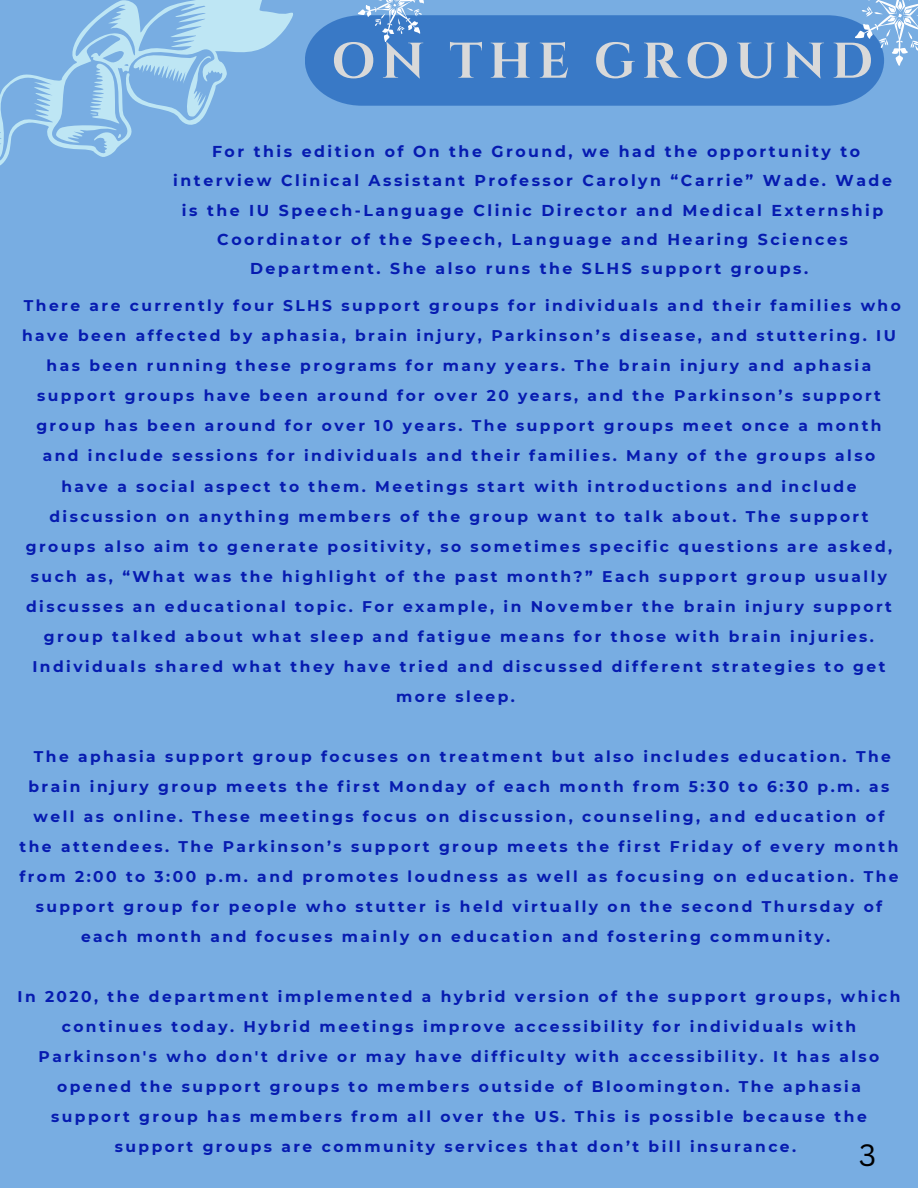
<style>
.page{position:relative;width:918px;height:1188px;background:#78ade2}
.page>*{position:absolute;margin:0;border:0;box-sizing:border-box;transform-origin:0 0}
.t1{font:700 50.1px "Cinzel";letter-spacing:.12em;color:#d9d9d9}
.t2{font:30px "Canva Sans";color:#000}
.t3{font:700 15.75px/29.2px "Montserrat";letter-spacing:.16em;color:#061bb0;text-align:center}
.t4{font:700 15.45px/30.2px "Montserrat";letter-spacing:.16em;color:#061bb0;text-align:center}
</style>
<div class="page">
<div style="left:319px;top:15px;width:565px;height:91px;background:#3979c6"></div>
<svg style="left:0;top:0;width:319px;height:166px"></svg>
<svg style="left:851px;top:0;width:67px;height:66px"></svg>
<svg style="left:356px;top:0;width:77px;height:42px"></svg>
<p class="t1" style="left:331px;top:29px;width:543px">ON THE GROUND</p>
<p class="t3" style="left:173px;top:137px;width:720px">For this edition of On the Ground, we had the opportunity to interview Clinical Assistant Professor Carolyn “Carrie” Wade. Wade is the IU Speech-Language Clinic Director and Medical Externship Coordinator of the Speech, Language and Hearing Sciences Department. She also runs the SLHS support groups.</p>
<p class="t4" style="left:24px;top:290px;width:879px">There are currently four SLHS support groups for individuals and their families who</p>
<p class="t4" style="left:22px;top:320px;width:875px">have been affected by aphasia, brain injury, Parkinson’s disease, and stuttering. IU</p>
<p class="t4" style="left:47px;top:350px;width:826px">has been running these programs for many years. The brain injury and aphasia</p>
<p class="t4" style="left:37px;top:381px;width:845px">support groups have been around for over 20 years, and the Parkinson’s support</p>
<p class="t4" style="left:36px;top:411px;width:847px">group has been around for over 10 years. The support groups meet once a month</p>
<p class="t4" style="left:43px;top:441px;width:834px">and include sessions for individuals and their families. Many of the groups also</p>
<p class="t4" style="left:61px;top:471px;width:797px">have a social aspect to them. Meetings start with introductions and include</p>
<p class="t4" style="left:49px;top:501px;width:821px">discussion on anything members of the group want to talk about. The support</p>
<p class="t4" style="left:26px;top:531px;width:868px">groups also aim to generate positivity, so sometimes specific questions are asked,</p>
<p class="t4" style="left:31px;top:561px;width:858px">such as, “What was the highlight of the past month?” Each support group usually</p>
<p class="t4" style="left:26px;top:591px;width:867px">discusses an educational topic. For example, in November the brain injury support</p>
<p class="t4" style="left:44px;top:621px;width:832px">group talked about what sleep and fatigue means for those with brain injuries.</p>
<p class="t4" style="left:32px;top:652px;width:855px">Individuals shared what they have tried and discussed different strategies to get</p>
<p class="t4" style="left:396px;top:682px;width:120px">more sleep.</p>
<p class="t4" style="left:19px;top:741px;width:881px">The aphasia support group focuses on treatment but also includes education. The brain injury group meets the first Monday of each month from 5:30 to 6:30 p.m. as well as online. These meetings focus on discussion, counseling, and education of the attendees. The Parkinson’s support group meets the first Friday of every month from 2:00 to 3:00 p.m. and promotes loudness as well as focusing on education. The support group for people who stutter is held virtually on the second Thursday of each month and focuses mainly on education and fostering community.</p>
<h1 class="t4" style="left:17px;top:981px;width:885px">In 2020, the department implemented a hybrid version of the support groups, which continues today. Hybrid meetings improve accessibility for individuals with Parkinson's who don't drive or may have difficulty with accessibility. It has also opened the support groups to members outside of Bloomington. The aphasia support group has members from all over the US. This is possible because the support groups are community services that don’t bill insurance.</h1>
<p class="t2" style="left:859px;top:1134px;width:19px">3</p>
</div>
